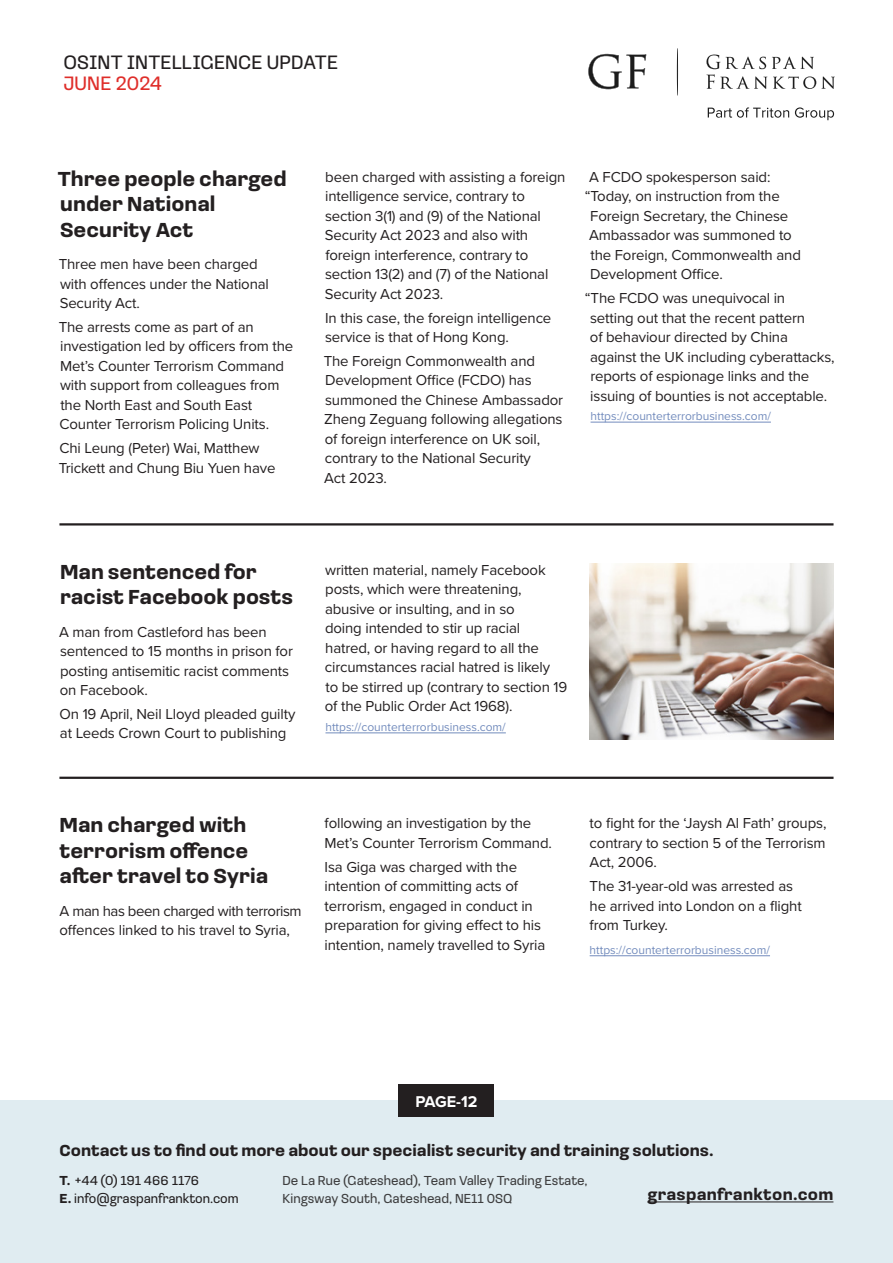
<style>
.page{position:relative;width:893px;height:1263px;background:#fff}
.page>*{position:absolute;margin:0;border:0;box-sizing:border-box;transform-origin:0 0}
.t1{font:700 21px/25.5px "Loos Normal";color:#231f20}
.t2{font:20.1px "Loos Normal";color:#231f20}
.t3{font:20.1px "Loos Normal";letter-spacing:.005em;color:#df2e2a}
.t4{font:700 16.5px "Loos Normal";color:#231f20}
.t5{font:700 16.5px "Loos Normal";letter-spacing:.02em;color:#231f20}
.t6{font:700 16.2px "Proxima Nova";letter-spacing:-.015em;color:#fff}
.t7{font:15px/19.5px "Proxima Nova";letter-spacing:-.01em;color:#231f20}
.t8{font:15px/19.5px "Proxima Nova";letter-spacing:-.03em;color:#231f20}
.t9{font:13.5px/18px "Loos Normal";color:#3e3e3f}
.t10{font:13.5px/18px "Loos Normal";color:#231f20}
.t11{font:12px "Proxima Nova";color:#738cbd}
.s1{font-weight:700}
</style>
<div class="page">
<div style="left:0;top:1100px;width:893px;height:163px;background:#e0ecf1"></div>
<svg style="left:708px;top:107px;width:81px;height:11px"></svg>
<svg style="left:795px;top:107px;width:39px;height:13px"></svg>
<svg style="left:706px;top:55px;width:129px;height:34px"></svg>
<svg style="left:588px;top:54px;width:58px;height:35px"></svg>
<svg style="left:677px;top:48px;width:1px;height:47px"></svg>
<hr style="left:647px;top:1201px;width:186px;height:1px;background:#231f20">
<div style="left:398px;top:1084px;width:96px;height:32px;background:#231f20"></div>
<hr style="left:325px;top:732px;width:181px;height:1px;background:#738cbd">
<img style="left:590px;top:563px;width:243px;height:176px">
<hr style="left:59px;top:523px;width:774px;height:2px;background:#231f20">
<hr style="left:59px;top:777px;width:774px;height:2px;background:#231f20">
<hr style="left:591px;top:422px;width:180px;height:1px;background:#738cbd">
<hr style="left:590px;top:955px;width:180px;height:1px;background:#738cbd">
<h2 class="t2" style="left:63px;top:48px;width:276px">OSINT INTELLIGENCE UPDATE</h2>
<h2 class="t3" style="left:63px;top:69px;width:100px">JUNE 2024</h2>
<p class="t1" style="left:58px;top:165px;width:230px">Three people charged under National<br>Security Act</p>
<p class="t7" style="left:59px;top:254px;width:212px">Three men have been charged with offences under the National<br>Security Act.</p>
<p class="t7" style="left:59px;top:316px;width:236px">The arrests come as part of an investigation led by officers from the Met’s Counter Terrorism Command with support from colleagues from the North East and South East Counter Terrorism Policing Units.</p>
<p class="t7" style="left:59px;top:438px;width:218px">Chi Leung (Peter) Wai, Matthew<br>Trickett and Chung Biu Yuen have</p>
<p class="t7" style="left:325px;top:167px;width:242px">been charged with assisting a foreign intelligence service, contrary to section 3(1) and (9) of the National<br>Security Act 2023 and also with foreign interference, contrary to section 13(2) and (7) of the National<br>Security Act 2023.</p>
<p class="t7" style="left:325px;top:307px;width:228px">In this case, the foreign intelligence service is that of Hong Kong.</p>
<p class="t7" style="left:324px;top:351px;width:241px">The Foreign Commonwealth and<br>Development Office (FCDO) has summoned the Chinese Ambassador<br>Zheng Zeguang following allegations of foreign interference on UK soil, contrary to the National Security<br>Act 2023.</p>
<p class="t7" style="left:589px;top:167px;width:183px">A FCDO spokesperson said:</p>
<p class="t7" style="left:585px;top:186px;width:196px">“Today, on instruction from the</p>
<p class="t7" style="left:590px;top:206px;width:200px">Foreign Secretary, the Chinese</p>
<p class="t7" style="left:589px;top:225px;width:204px">Ambassador was summoned to</p>
<p class="t7" style="left:590px;top:245px;width:212px">the Foreign, Commonwealth and</p>
<p class="t7" style="left:590px;top:264px;width:134px">Development Office.</p>
<p class="t7" style="left:590px;top:288px;width:246px;text-indent:-5px">“The FCDO was unequivocal in<br>setting out that the recent pattern<br>of behaviour directed by China against the UK including cyberattacks, reports of espionage links and the issuing of bounties is not acceptable.</p>
<p class="t11" style="left:591px;top:407px;width:182px">https://counterterrorbusiness.com/</p>
<p class="t1" style="left:60px;top:558px;width:235px">Man sentenced for racist Facebook posts</p>
<p class="t7" style="left:59px;top:621px;width:235px">A man from Castleford has been sentenced to 15 months in prison for posting antisemitic racist comments on Facebook.</p>
<p class="t7" style="left:60px;top:703px;width:237px">On 19 April, Neil Lloyd pleaded guilty at Leeds Crown Court to publishing</p>
<p class="t7" style="left:325px;top:559px;width:244px">written material, namely Facebook posts, which were threatening, abusive or insulting, and in so<br>doing intended to stir up racial hatred, or having regard to all the circumstances racial hatred is likely<br>to be stirred up (contrary to section 19 of the Public Order Act 1968).</p>
<p class="t11" style="left:325px;top:718px;width:182px">https://counterterrorbusiness.com/</p>
<p class="t1" style="left:60px;top:811px;width:210px">Man charged with terrorism offence after travel to Syria</p>
<p class="t8" style="left:60px;top:900px;width:244px">A man has been charged with terrorism offences linked to his travel to Syria,</p>
<p class="t7" style="left:325px;top:813px;width:229px">following an investigation by the<br>Met’s Counter Terrorism Command.</p>
<p class="t7" style="left:325px;top:856px;width:222px">Isa Giga was charged with the intention of committing acts of terrorism, engaged in conduct in preparation for giving effect to his intention, namely travelled to Syria</p>
<p class="t7" style="left:590px;top:813px;width:238px;text-align:justify">to fight for the ‘Jaysh Al Fath’ groups, contrary to section 5 of the Terrorism Act, 2006.</p>
<p class="t7" style="left:590px;top:876px;width:214px">The 31-year-old was arrested as he arrived into London on a flight from Turkey.</p>
<p class="t11" style="left:590px;top:941px;width:182px">https://counterterrorbusiness.com/</p>
<p class="t6" style="left:416px;top:1089px;width:63px">PAGE-12</p>
<p class="t4" style="left:60px;top:1139px;width:656px">Contact us to find out more about our specialist security and training solutions.</p>
<p class="t10" style="left:60px;top:1171px;width:181px"><span class="s1">T.</span> +44 (0) 191 466 1176<br><span class="s1">E.</span> info@graspanfrankton.com</p>
<p class="t9" style="left:283px;top:1171px;width:307px">De La Rue (Gateshead), Team Valley Trading Estate,<br>Kingsway South, Gateshead, NE11 0SQ</p>
<p class="t5" style="left:647px;top:1183px;width:187px">graspanfrankton.com</p>
</div>
